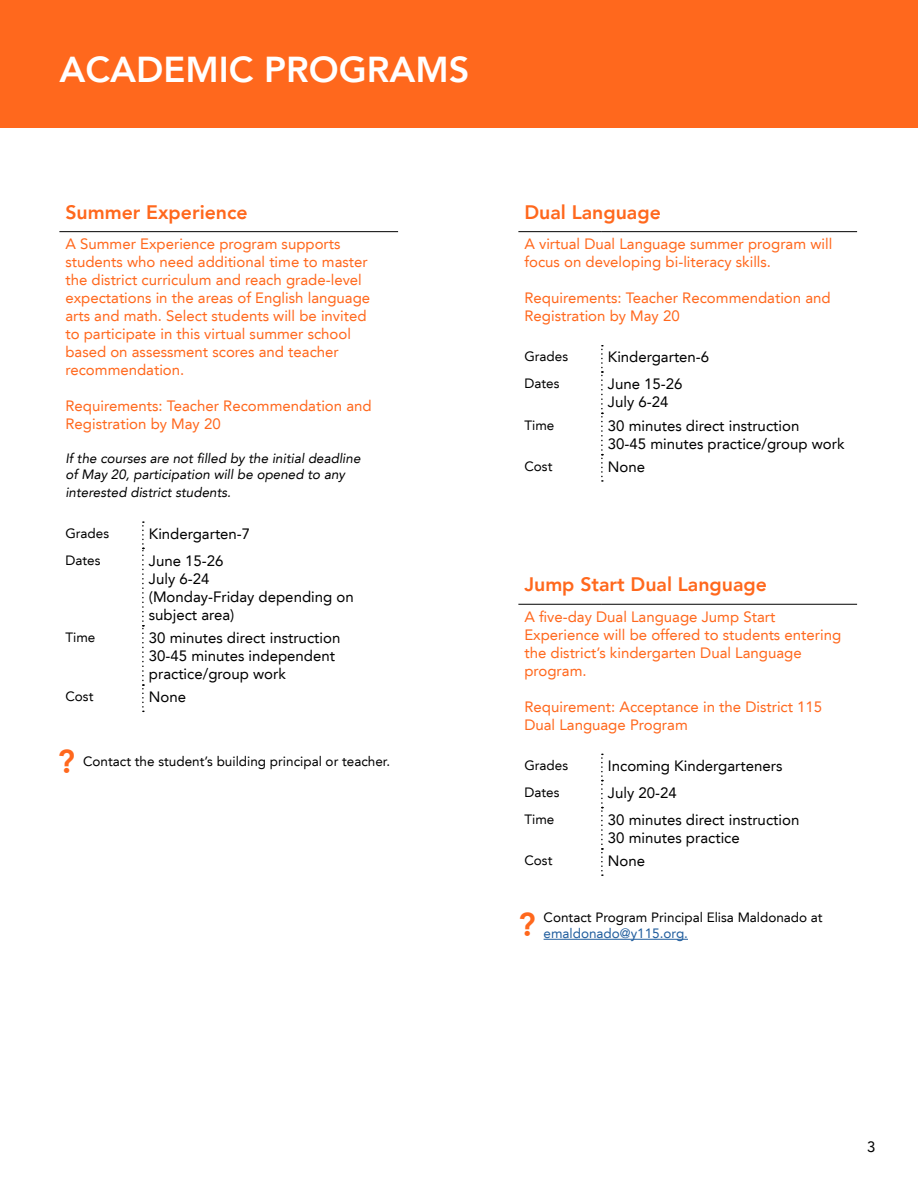
<style>
.page{position:relative;width:918px;height:1188px;background:#fff}
.page>*{position:absolute;margin:0;border:0;box-sizing:border-box;transform-origin:0 0}
.t1{font:800 36px "Avenir LT";color:#fff}
.t2{font:800 33px "Avenir LT";color:#ff681d}
.t3{font:800 19.5px "Avenir LT";color:#ff681d}
.t4{font:15px/18px "Avenir LT";color:#ff681d}
.t5{font:15px/18px "Avenir LT";color:#000}
.t6{font:13.5px "Avenir LT";color:#000}
.t7{font:italic 13.5px/16.2px "Avenir LT";color:#000}
.t8{font:13.5px "Avenir LT";color:#215e9e}
</style>
<div class="page">
<svg style="left:142px;top:521px;width:2px;height:191px"></svg>
<hr style="left:59px;top:231px;width:84px;height:1px;background:#000">
<hr style="left:143px;top:231px;width:255px;height:1px;background:#000">
<div style="left:0;top:0;width:918px;height:128px;background:#ff681d"></div>
<svg style="left:601px;top:345px;width:2px;height:137px"></svg>
<hr style="left:518px;top:231px;width:84px;height:1px;background:#000">
<hr style="left:602px;top:231px;width:255px;height:1px;background:#000">
<svg style="left:601px;top:754px;width:2px;height:122px"></svg>
<hr style="left:518px;top:604px;width:84px;height:1px;background:#000">
<hr style="left:602px;top:604px;width:255px;height:1px;background:#000">
<hr style="left:544px;top:939px;width:144px;height:1px;background:#215e9e">
<h1 class="t1" style="left:59px;top:49px;width:411px">ACADEMIC PROGRAMS</h1>
<h3 class="t3" style="left:65px;top:200px;width:184px">Summer Experience</h3>
<p class="t4" style="left:65px;top:235px;width:306px">A Summer Experience program supports students who need additional time to master the district curriculum and reach grade-level expectations in the areas of English language arts and math. Select students will be invited to participate in this virtual summer school based on assessment scores and teacher recommendation.</p>
<p class="t4" style="left:65px;top:397px;width:308px">Requirements: Teacher Recommendation and<br>Registration by May 20</p>
<p class="t7" style="left:65px;top:451px;width:297px">If the courses are not filled by the initial deadline of May 20, participation will be opened to any</p>
<p class="t7" style="left:65px;top:485px;width:167px">interested district students.</p>
<p class="t6" style="left:65px;top:525px;width:45px">Grades</p>
<p class="t5" style="left:149px;top:525px;width:103px">Kindergarten-7</p>
<p class="t6" style="left:65px;top:552px;width:37px">Dates</p>
<p class="t5" style="left:149px;top:552px;width:206px">June 15-26<br>July 6-24<br>(Monday-Friday depending on subject area)</p>
<p class="t6" style="left:65px;top:629px;width:31px">Time</p>
<p class="t5" style="left:149px;top:629px;width:193px">30 minutes direct instruction<br>30-45 minutes independent practice/group work</p>
<p class="t6" style="left:65px;top:689px;width:30px">Cost</p>
<p class="t5" style="left:149px;top:688px;width:39px">None</p>
<h2 class="t2" style="left:58px;top:742px;width:19px">?</h2>
<p class="t6" style="left:83px;top:754px;width:309px">Contact the student’s building principal or teacher.</p>
<h3 class="t3" style="left:524px;top:200px;width:138px">Dual Language</h3>
<p class="t4" style="left:524px;top:235px;width:309px">A virtual Dual Language summer program will focus on developing bi-literacy skills.</p>
<p class="t4" style="left:524px;top:289px;width:308px">Requirements: Teacher Recommendation and<br>Registration by May 20</p>
<p class="t6" style="left:524px;top:349px;width:45px">Grades</p>
<p class="t5" style="left:608px;top:348px;width:103px">Kindergarten-6</p>
<p class="t6" style="left:524px;top:376px;width:37px">Dates</p>
<p class="t5" style="left:608px;top:375px;width:76px">June 15-26<br>July 6-24</p>
<p class="t6" style="left:524px;top:417px;width:31px">Time</p>
<p class="t5" style="left:608px;top:417px;width:238px">30 minutes direct instruction<br>30-45 minutes practice/group work</p>
<p class="t6" style="left:524px;top:458px;width:30px">Cost</p>
<p class="t5" style="left:608px;top:458px;width:39px">None</p>
<h3 class="t3" style="left:524px;top:573px;width:244px">Jump Start Dual Language</h3>
<p class="t4" style="left:524px;top:608px;width:318px">A five-day Dual Language Jump Start Experience will be offered to students entering the district’s kindergarten Dual Language program.</p>
<p class="t4" style="left:524px;top:698px;width:299px">Requirement: Acceptance in the District 115<br>Dual Language Program</p>
<p class="t6" style="left:524px;top:757px;width:45px">Grades</p>
<p class="t5" style="left:608px;top:757px;width:176px">Incoming Kindergarteners</p>
<p class="t6" style="left:524px;top:784px;width:37px">Dates</p>
<p class="t5" style="left:608px;top:784px;width:70px">July 20-24</p>
<p class="t6" style="left:524px;top:811px;width:31px">Time</p>
<p class="t5" style="left:608px;top:811px;width:193px">30 minutes direct instruction<br>30 minutes practice</p>
<p class="t6" style="left:524px;top:853px;width:30px">Cost</p>
<p class="t5" style="left:608px;top:852px;width:39px">None</p>
<h2 class="t2" style="left:518px;top:905px;width:19px">?</h2>
<p class="t6" style="left:544px;top:909px;width:281px">Contact Program Principal Elisa Maldonado at</p>
<p class="t8" style="left:544px;top:925px;width:146px">emaldonado@y115.org.</p>
<p class="t5" style="left:867px;top:1138px;width:10px">3</p>
</div>
